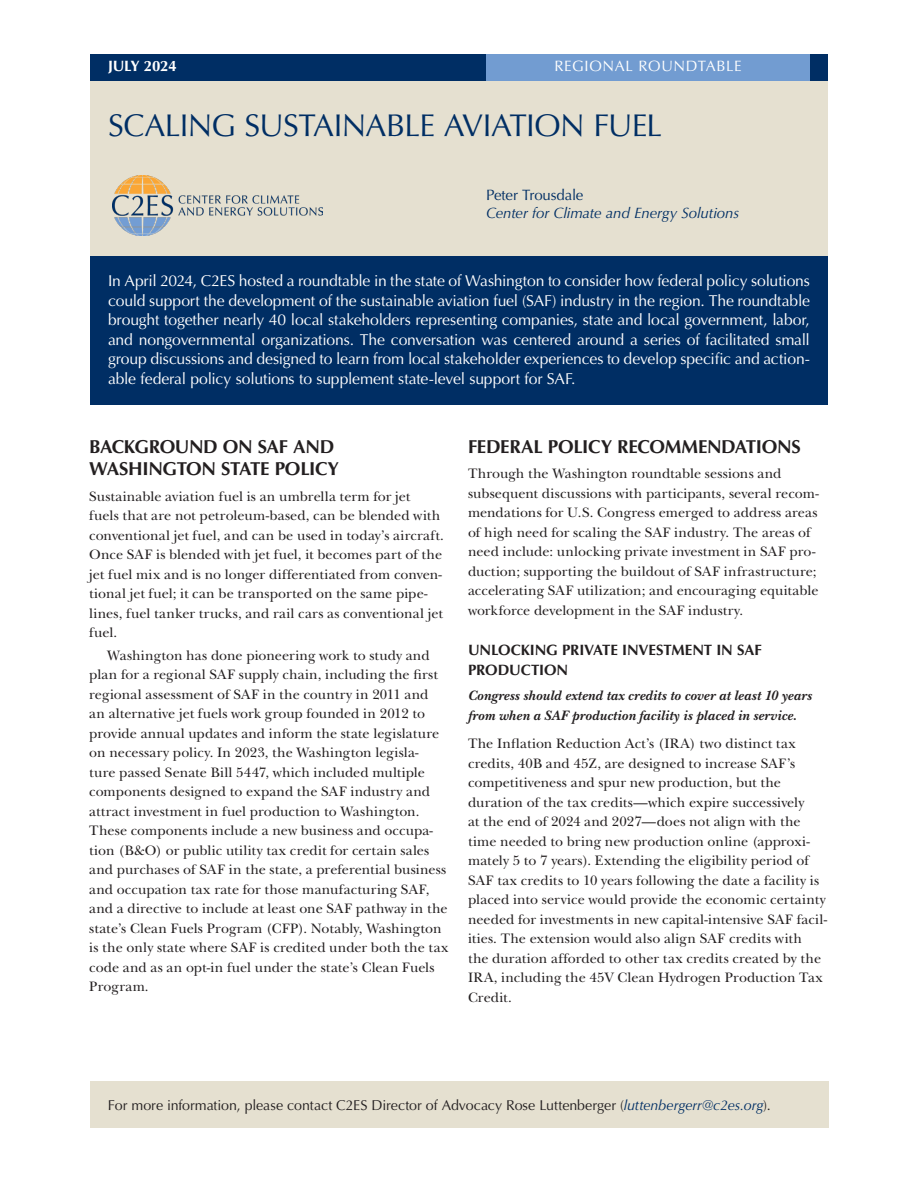
<style>
.page{position:relative;width:918px;height:1188px;background:#fff}
.page>*{position:absolute;margin:0;border:0;box-sizing:border-box;transform-origin:0 0}
.FCI_H1_TITLE{font:31.5px "Optima LT Std";letter-spacing:-.025em;color:#002e64}
.FCI_H2_Optima_Bold_Caps_12_5{font:700 18.75px/22.5px "Optima LT Std";letter-spacing:-.02em;color:#231f20}
.FCI_Opening_Summary{font:15.75px/19.5px "Optima LT Std";letter-spacing:-.01em;color:#fff;text-align:justify}
.FCI_Author{font:italic 15px/18px "Optima LT Std";letter-spacing:-.01em;color:#002e64}
.FCI_H3_Optima_Bold_Caps_10{font:700 15px/19.5px "Optima LT Std";letter-spacing:-.005em;color:#231f20}
.t1{font:15px "Optima LT Std";letter-spacing:.04em;color:#fff}
.t2{font:700 15px "Optima LT Std";letter-spacing:-.015em;color:#fff}
.FCI_Body_Copy_1P{font:14.25px/19.5px "New Baskerville Std";letter-spacing:.005em;color:#231f20}
.FCI_Body_Copy{font:14.25px/19.5px "New Baskerville Std";letter-spacing:.005em;color:#231f20}
.Recommendation{font:italic 700 14.25px/19.5px "New Baskerville Std";letter-spacing:.015em;color:#231f20}
.FCI_Box_Copy_1P{font:14.25px "Optima LT Std";letter-spacing:-.005em;color:#231f20}
.s1{font-style:normal}
.s2{font-style:italic;color:#002e64}
</style>
<div class="page">
<div style="left:90px;top:76px;width:738px;height:234px;background:#e5e0d0"></div>
<img style="left:112px;top:176px;width:210px;height:59px">
<div style="left:90px;top:54px;width:738px;height:27px;background:#002e64"></div>
<div style="left:486px;top:54px;width:324px;height:27px;background:#729cd1"></div>
<div style="left:90px;top:256px;width:738px;height:149px;background:#002e64"></div>
<div style="left:90px;top:1082px;width:738px;height:46px;background:#e5e0d0"></div>
<p class="t2" style="left:108px;top:58px;width:70px">JULY 2024</p>
<p class="t1" style="left:554px;top:58px;width:189px">REGIONAL ROUNDTABLE</p>
<p class="FCI_H1_TITLE" style="left:108px;top:108px;width:556px">SCALING SUSTAINABLE AVIATION FUEL</p>
<p class="FCI_Author" style="left:486px;top:186px;width:255px"><span class="s1">Peter Trousdale<br></span>Center for Climate and Energy Solutions</p>
<p class="FCI_Opening_Summary" style="left:108px;top:271px;width:704px">In April 2024, C2ES hosted a roundtable in the state of Washington to consider how federal policy solutions could support the development of the sustainable aviation fuel (SAF) industry in the region. The roundtable brought together nearly 40 local stakeholders representing companies, state and local government, labor, and nongovernmental organizations. The conversation was centered around a series of facilitated small group discussions and designed to learn from local stakeholder experiences to develop specific and action&shy;able federal policy solutions to supplement state-level support for SAF.</p>
<p class="FCI_H2_Optima_Bold_Caps_12_5" style="left:89px;top:436px;width:251px">BACKGROUND ON SAF AND<br>WASHINGTON STATE POLICY</p>
<p class="FCI_Body_Copy_1P" style="left:89px;top:487px;width:356px">Sustainable aviation fuel is an umbrella term for jet<br>fuels that are not petroleum-based, can be blended with conventional jet fuel, and can be used in today’s aircraft.<br>Once SAF is blended with jet fuel, it becomes part of the jet fuel mix and is no longer differentiated from conven&shy;tional jet fuel; it can be transported on the same pipe&shy;lines, fuel tanker trucks, and rail cars as conventional jet fuel.</p>
<p class="FCI_Body_Copy" style="left:89px;top:646px;width:361px;text-indent:18px">Washington has done pioneering work to study and plan for a regional SAF supply chain, including the first regional assessment of SAF in the country in 2011 and<br>an alternative jet fuels work group founded in 2012 to provide annual updates and inform the state legislature on necessary policy. In 2023, the Washington legisla&shy;ture passed Senate Bill 5447, which included multiple components designed to expand the SAF industry and attract investment in fuel production to Washington.<br>These components include a new business and occupa&shy;tion (B&amp;O) or public utility tax credit for certain sales and purchases of SAF in the state, a preferential business and occupation tax rate for those manufacturing SAF, and a directive to include at least one SAF pathway in the state’s Clean Fuels Program (CFP). Notably, Washington is the only state where SAF is credited under both the tax code and as an opt-in fuel under the state’s Clean Fuels Program.</p>
<p class="FCI_H2_Optima_Bold_Caps_12_5" style="left:468px;top:436px;width:334px">FEDERAL POLICY RECOMMENDATIONS</p>
<p class="FCI_Body_Copy_1P" style="left:468px;top:464px;width:352px">Through the Washington roundtable sessions and subsequent discussions with participants, several recom&shy;mendations for U.S. Congress emerged to address areas of high need for scaling the SAF industry. The areas of need include: unlocking private investment in SAF pro&shy;duction; supporting the buildout of SAF infrastructure; accelerating SAF utilization; and encouraging equitable workforce development in the SAF industry.</p>
<p class="FCI_H3_Optima_Bold_Caps_10" style="left:468px;top:641px;width:295px">UNLOCKING PRIVATE INVESTMENT IN SAF<br>PRODUCTION</p>
<p class="Recommendation" style="left:468px;top:686px;width:345px">Congress should extend tax credits to cover at least 10 years from when a SAF production facility is placed in service.</p>
<p class="FCI_Body_Copy_1P" style="left:468px;top:734px;width:361px">The Inflation Reduction Act’s (IRA) two distinct tax credits, 40B and 45Z, are designed to increase SAF’s competitiveness and spur new production, but the duration of the tax credits—which expire successively<br>at the end of 2024 and 2027—does not align with the time needed to bring new production online (approxi&shy;mately 5 to 7 years). Extending the eligibility period of SAF tax credits to 10 years following the date a facility is placed into service would provide the economic certainty needed for investments in new capital-intensive SAF facil&shy;ities. The extension would also align SAF credits with<br>the duration afforded to other tax credits created by the IRA, including the 45V Clean Hydrogen Production Tax Credit.</p>
<p class="FCI_Box_Copy_1P" style="left:108px;top:1097px;width:664px">For more information, please contact C2ES Director of Advocacy Rose Luttenberger (<span class="s2">luttenbergerr@c2es.org</span>).</p>
</div>
